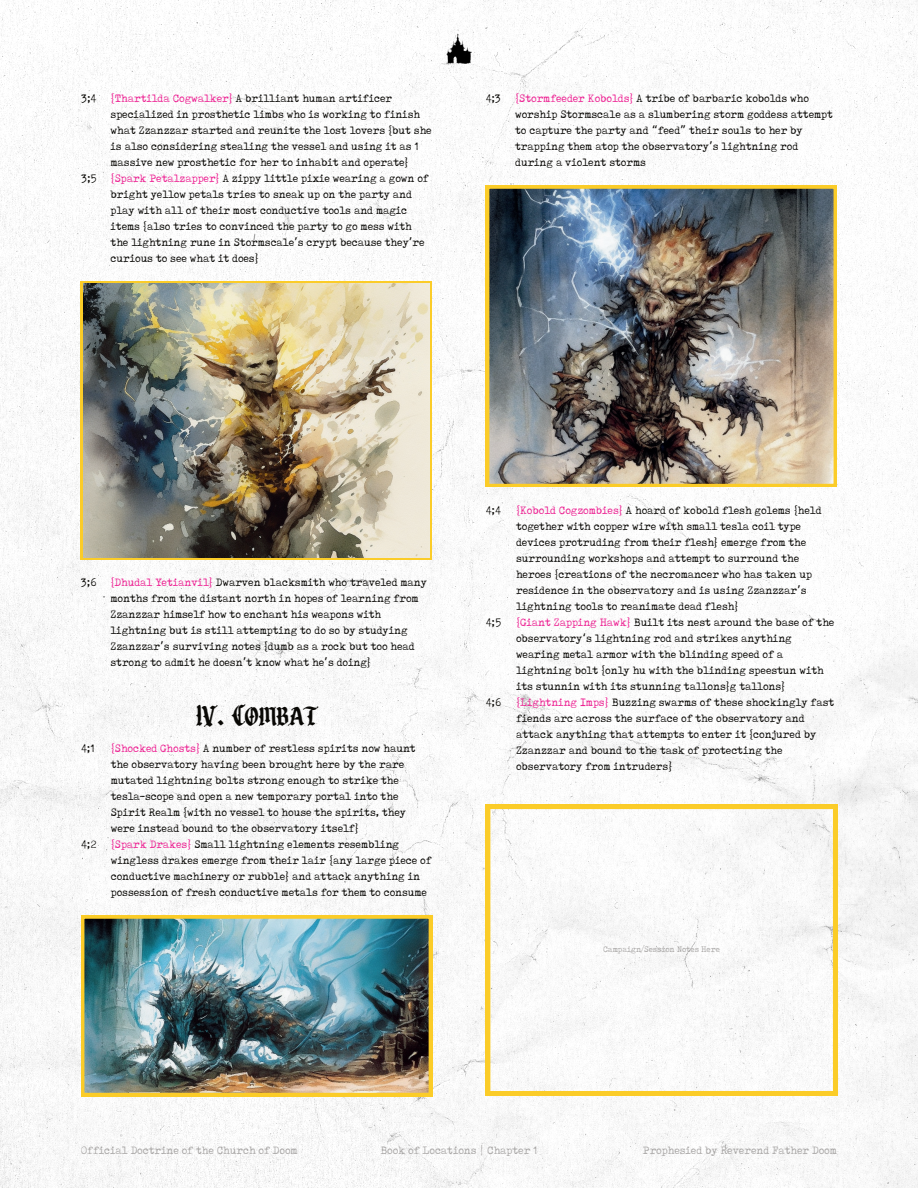
<style>
.page{position:relative;width:918px;height:1188px;background:#fff}
.page>*{position:absolute;margin:0;border:0;box-sizing:border-box;transform-origin:0 0}
.t1{font:27px "Cristone";color:#080704}
.t2{font:12px/16px "Tox Typewriter";color:#080704}
.t3{font:12px "Tox Typewriter";color:#a8a6a5}
.t4{font:9px "Tox Typewriter";color:#a8a6a5}
.s1{color:#ed1e91}
.s2{font-family:"Noto Sans Gurmukhi"}
</style>
<div class="page">
<img style="left:0;top:0;width:918px;height:1188px">
<svg style="left:81px;top:281px;width:351px;height:278px;background:#e4c03f"></svg>
<img style="left:83px;top:284px;width:347px;height:273px">
<img style="left:447px;top:34px;width:25px;height:29px">
<img style="left:81px;top:915px;width:351px;height:181px">
<svg style="left:486px;top:805px;width:351px;height:290px"></svg>
<img style="left:486px;top:185px;width:351px;height:302px">
<p class="t2" style="left:81px;top:90px;width:17px">3;4</p>
<p class="t2" style="left:81px;top:170px;width:17px">3;5</p>
<p class="t2" style="left:111px;top:90px;width:323px"><span class="s1">{Thartilda Cogwalker}</span> A brilliant human artificer specialized in prosthetic limbs who is working to finish what Zzanzzar started and reunite the lost lovers {but she is also considering stealing the vessel and using it as 1 massive new prosthetic for her to inhabit and operate} <span class="s1">{Spark Petalzapper}</span> A zippy little pixie wearing a gown of bright yellow petals tries to sneak up on the party and play with all of their most conductive tools and magic items {also tries to con vinced the party to go mess with the lightning rune in Stormscale<span class="s2">’</span>s crypt because they<span class="s2">’</span>re curious to see what it does}</p>
<p class="t2" style="left:486px;top:90px;width:17px">4;3</p>
<p class="t2" style="left:515px;top:90px;width:319px"><span class="s1">{Stormfeeder Kobolds}</span> A tribe of barbaric kobolds who worship Stormscale as a slumbering storm goddess attempt to capture the party and <span class="s2">“</span>feed<span class="s2">”</span> their souls to her by trapping them atop t he observatory<span class="s2">’</span>s lightning rod during a violent storms</p>
<p class="t2" style="left:81px;top:574px;width:17px">3;6</p>
<p class="t2" style="left:81px;top:740px;width:15px">4;1</p>
<p class="t2" style="left:81px;top:836px;width:17px">4;2</p>
<p class="t2" style="left:111px;top:574px;width:318px"><span class="s1">{Dhudal Yetianvil}</span> Dwa rv en blacksmith who traveled many months from the distant north in hopes of learning from Zzanzzar himself how to ench ant his weapons with lightning but is still attempting to do so by studying Zzanzzar<span class="s2">’</span>s surviving notes {dumb as a rock but too head strong to admit he doesn<span class="s2">’</span>t know what he<span class="s2">’</span>s doing}</p>
<h1 class="t1" style="left:196px;top:703px;width:123px">IV. Combat</h1>
<p class="t2" style="left:111px;top:740px;width:322px"><span class="s1">{Shocked Ghosts}</span> A number of restless spirits now haunt the observatory having been brought here by the rare mutated lightning bolts strong enough to strike the tesla-scope and open a new temporary portal into the Spirit Realm {with no vessel to house the spirit s, they were instead bound to the observatory itself}<br><span class="s1">{Spark Drakes}</span> Small lightning elements resembling wingless drakes emerge from their lair {any large piece of conduc tive machinery or rubble} and attack anything in possession of fresh conductive metals for them to consume</p>
<p class="t2" style="left:486px;top:502px;width:16px">4;4</p>
<p class="t2" style="left:516px;top:502px;width:307px"><span class="s1">{Kobold Cogzombies}</span> A hoard of kobold flesh golems {held together with copper wire with small tesla coil type devices protruding from their flesh} emerge from the surrounding workshops and attempt to surround the heroes {creations of the necromancer who has taken up residence in the observatory and is using Zzanzzar<span class="s2">’</span>s lightning tools to reanimate dead flesh}</p>
<p class="t2" style="left:486px;top:614px;width:17px">4;5</p>
<p class="t2" style="left:516px;top:614px;width:320px"><span class="s1">{Giant Zapping Hawk}</span> Built its nest around the base of the observatory<span class="s2">‘</span>s lightning rod and strikes anything wearing metal armor with the blinding speed of a lightning bolt {only hu with the blinding speestu n with its stunnin with its stunning tallons}g tallons}</p>
<p class="t2" style="left:486px;top:694px;width:17px">4;6</p>
<p class="t2" style="left:516px;top:694px;width:320px"><span class="s1">{Lightning Imps}</span> Buzzing swarms of these shockingly fast fiends arc across the surface of the observatory and attack anything that attempts to enter it {conjured by Zzanzzar and bound to the task of protecting the observatory from intruders}</p>
<p class="t4" style="left:603px;top:945px;width:118px">Campaign/Session Notes Here</p>
<p class="t3" style="left:81px;top:1144px;width:218px">Official Doctrine of the Church of Doom</p>
<p class="t3" style="left:380px;top:1144px;width:159px">Book of Locations | Chapter 1</p>
<p class="t3" style="left:643px;top:1144px;width:195px">Prophesied by Reverend Father Doom</p>
</div>
